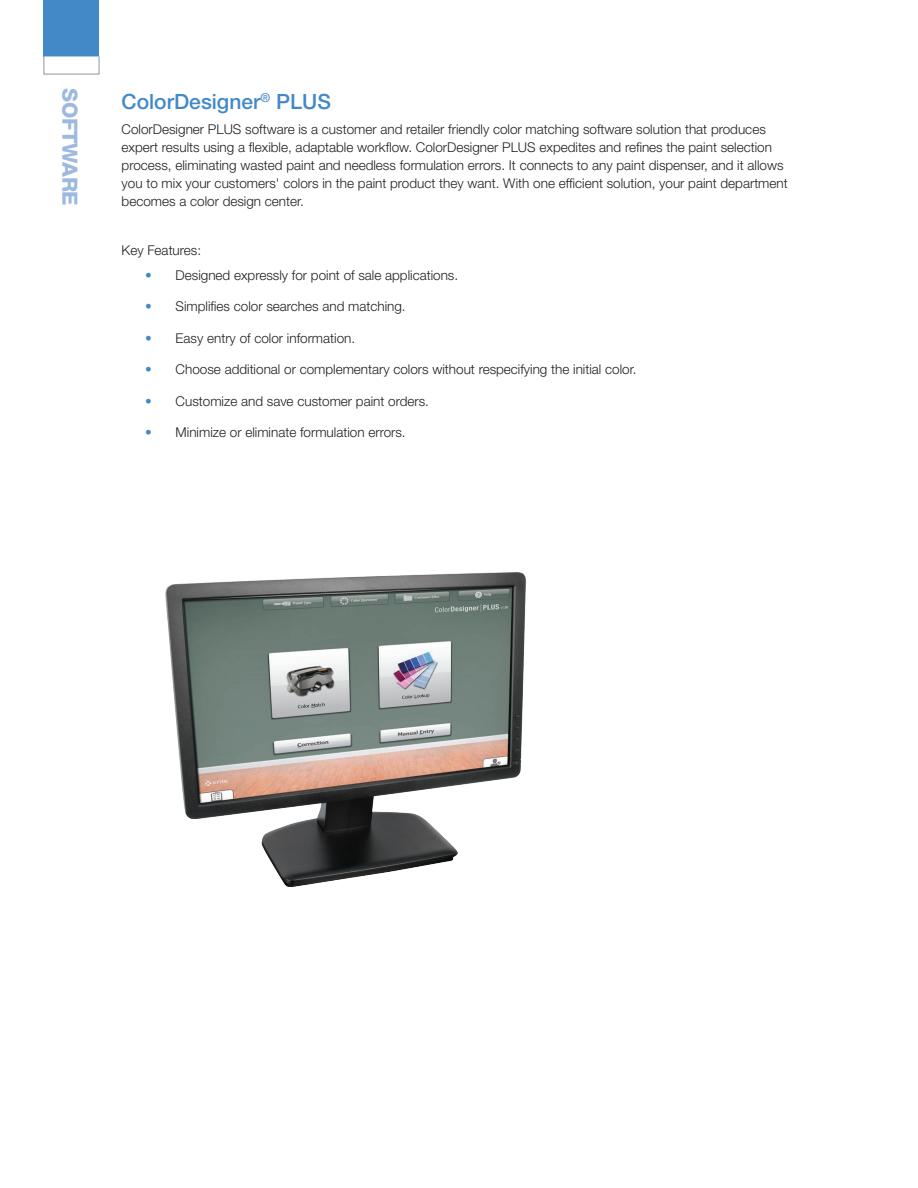
<style>
.page{position:relative;width:918px;height:1188px;background:#fff}
.page>*{position:absolute;margin:0;border:0;box-sizing:border-box;transform-origin:0 0}
.t1{font:500 21px "Helvetica Neue LT Std";color:#4389c8}
.t2{font:800 21px "Helvetica Neue";letter-spacing:-.02em;color:#9eb9e0}
.t3{font:300 13.5px/18px "Helvetica Neue";color:#231f20}
.s1{color:#4389c8}
</style>
<div class="page">
<img style="left:165px;top:572px;width:361px;height:315px">
<div style="left:44px;top:0;width:55px;height:56px;background:#4389c8"></div>
<h1 class="t2" style="left:83px;top:88px;width:119px;rotate:90deg">SOFTWARE</h1>
<h1 class="t1" style="left:122px;top:89px;width:211px">ColorDesigner<sup>®</sup> PLUS</h1>
<p class="t3" style="left:122px;top:120px;width:668px">ColorDesigner PLUS software is a customer and retailer friendly color matching software solution that produces expert results using a flexible, adaptable workflow. ColorDesigner PLUS expedites and refines the paint selection process, eliminating wasted paint and needless formulation errors. It connects to any paint dispenser, and it allows you to mix your customers' colors in the paint product they want. With one efficient solution, your paint department becomes a color design center.</p>
<p class="t3" style="left:122px;top:241px;width:81px">Key Features:</p>
<p class="t3" style="left:145px;top:266px;width:314px"><span class="s1">•</span> Designed expressly for point of sale applications.</p>
<p class="t3" style="left:145px;top:297px;width:262px"><span class="s1">•</span> Simplifies color searches and matching.</p>
<p class="t3" style="left:145px;top:329px;width:211px"><span class="s1">•</span> Easy entry of color information.</p>
<p class="t3" style="left:145px;top:360px;width:493px"><span class="s1">•</span> Choose additional or complementary colors without respecifying the initial color.</p>
<p class="t3" style="left:145px;top:392px;width:285px"><span class="s1">•</span> Customize and save customer paint orders.</p>
<p class="t3" style="left:145px;top:423px;width:262px"><span class="s1">•</span> Minimize or eliminate formulation errors.</p>
</div>
